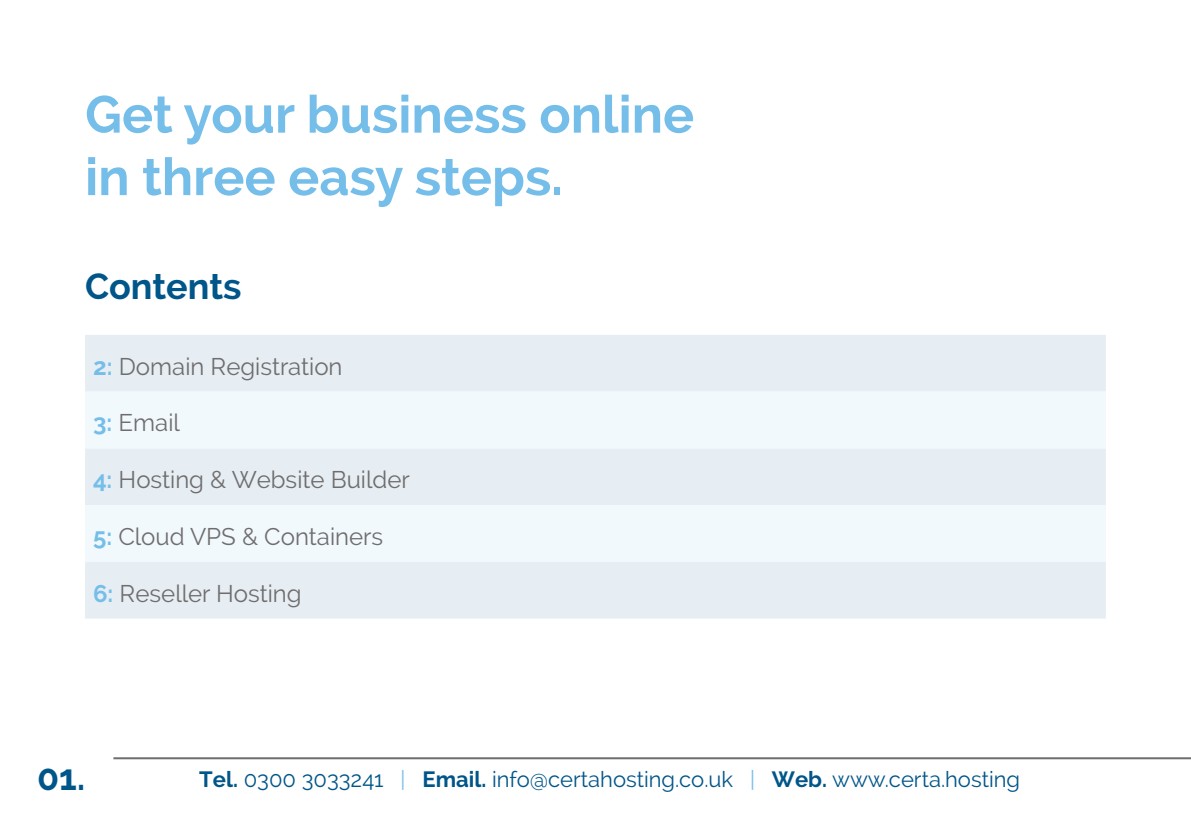
<style>
.page{position:relative;width:1191px;height:840px;background:#fff}
.page>*{position:absolute;margin:0;border:0;box-sizing:border-box;transform-origin:0 0}
.t1{font:700 52px/62.4px "Raleway";color:#75bee9}
.t2{font:700 36px "Raleway";color:#005689}
.t3{font:24px "Raleway";color:#6f6d6e}
.t4{font:22px "Raleway";color:#005689}
.s1{font-weight:700;color:#75bee9}
.s2{font-weight:700}
.s3{color:#75bee9}
</style>
<div class="page">
<hr style="left:113px;top:756px;width:1078px;height:2px;background:#6f6d6e">
<div style="left:85px;top:335px;width:1021px;height:283px;background:#e6eef3"></div>
<svg style="left:85px;top:391px;width:1021px;height:170px;fill:#f1f9fd"></svg>
<h1 class="t1" style="left:85px;top:83px;width:610px">Get your business online in three easy steps.</h1>
<h2 class="t2" style="left:85px;top:266px;width:158px">Contents</h2>
<p class="t3" style="left:93px;top:352px;width:251px"><span class="s1">2:</span> Domain Registration</p>
<p class="t3" style="left:93px;top:408px;width:88px"><span class="s1">3:</span> Email</p>
<p class="t3" style="left:93px;top:465px;width:318px"><span class="s1">4:</span> Hosting &amp; Website Builder</p>
<p class="t3" style="left:93px;top:522px;width:291px"><span class="s1">5:</span> Cloud VPS &amp; Containers</p>
<p class="t3" style="left:93px;top:578px;width:210px"><span class="s1">6:</span> Reseller Hosting</p>
<h2 class="t2" style="left:37px;top:756px;width:49px">01.</h2>
<p class="t4" style="left:199px;top:766px;width:822px"><span class="s2">Tel.</span> 0300 3033241 <span class="s3">|</span> <span class="s2">Email.</span> info@certahosting.co.uk <span class="s3">|</span> <span class="s2">Web.</span> www.certa.hosting</p>
</div>
